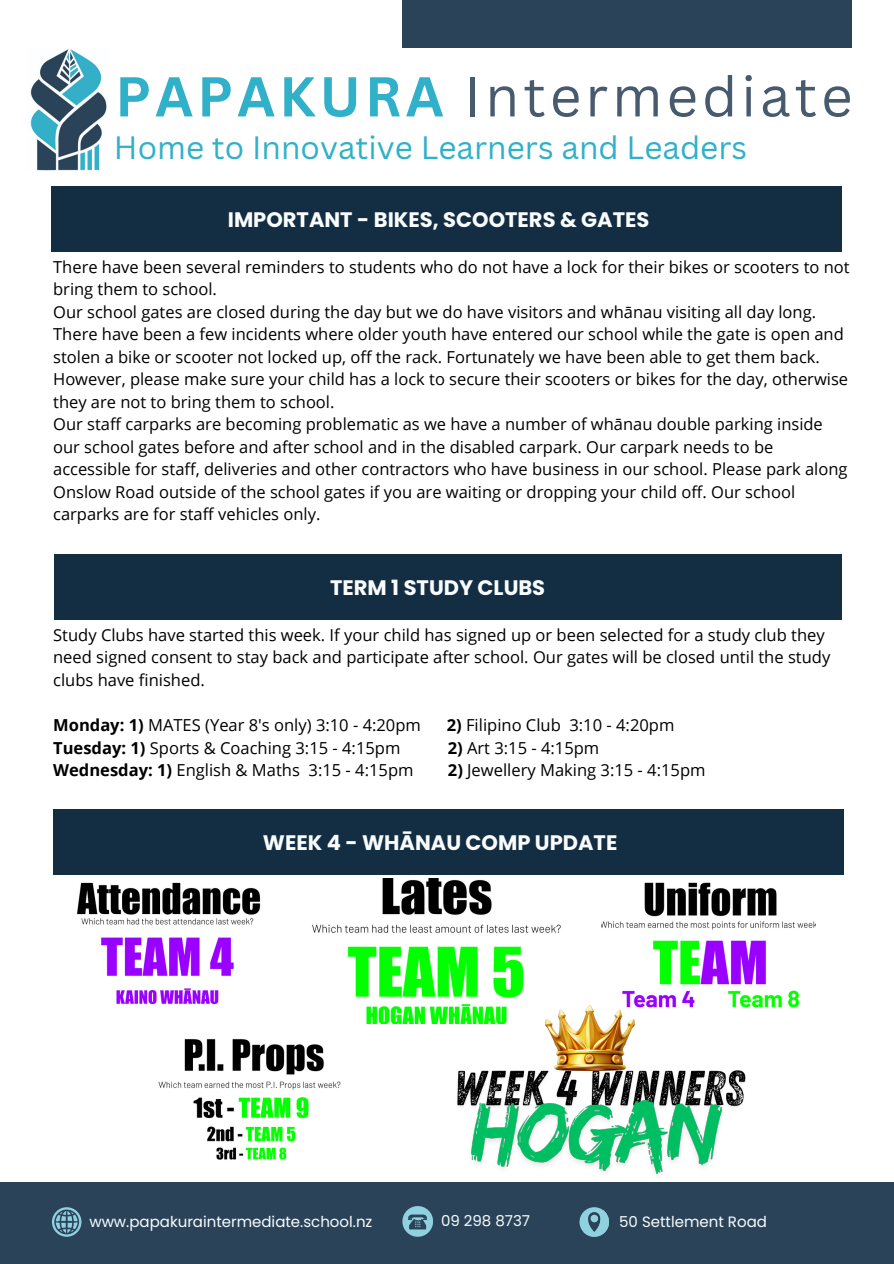
<style>
.page{position:relative;width:894px;height:1264px;background:#fff}
.page>*{position:absolute;margin:0;border:0;box-sizing:border-box;transform-origin:0 0}
.t1{font:54.9px "Canva Sans";letter-spacing:.075em;color:#485b6e}
.t2{font:31.5px "Canva Sans";color:#31b0c9}
.t3{font:700 21px "Poppins";color:#f9fcfd}
.t4{font:16.5px/22.5px "Open Sans";color:#000}
.t5{font:15px "Poppins";color:#f9fcfd}
.s1{font-weight:700;color:#31b0c9}
.s2{font-weight:700}
</style>
<div class="page">
<div style="left:0;top:1181px;width:893px;height:82px;background:#2b4359"></div>
<svg style="left:52px;top:1207px;width:29px;height:29px"></svg>
<img style="left:30px;top:49px;width:77px;height:121px">
<div style="left:402px;top:0;width:449px;height:48px;background:#2b4359"></div>
<svg style="left:402px;top:1206px;width:30px;height:30px"></svg>
<svg style="left:579px;top:1207px;width:29px;height:29px"></svg>
<div style="left:52px;top:186px;width:789px;height:66px;background:#132d42"></div>
<div style="left:54px;top:554px;width:787px;height:66px;background:#132d42"></div>
<div style="left:53px;top:809px;width:790px;height:65px;background:#132d42"></div>
<img style="left:76px;top:882px;width:185px;height:123px">
<img style="left:158px;top:1038px;width:183px;height:122px">
<img style="left:312px;top:878px;width:249px;height:145px">
<img style="left:601px;top:882px;width:214px;height:126px">
<img style="left:457px;top:1070px;width:289px;height:38px">
<img style="left:545px;top:1005px;width:88px;height:65px">
<img style="left:460px;top:1080px;width:272px;height:102px">
<p class="t1" style="left:115px;top:58px;width:738px"><span class="s1">PAPAKURA</span> Intermediate</p>
<p class="t2" style="left:114px;top:125px;width:634px">Home to Innovative Learners and Leaders</p>
<h4 class="t3" style="left:228px;top:205px;width:423px">IMPORTANT - BIKES, SCOOTERS &amp; GATES</h4>
<p class="t4" style="left:53px;top:255px;width:797px">There have been several reminders to students who do not have a lock for their bikes or scooters to not bring them to school.</p>
<p class="t4" style="left:53px;top:300px;width:796px">Our school gates are closed during the day but we do have visitors and whānau visiting all day long.<br>There have been a few incidents where older youth have entered our school while the gate is open and stolen a bike or scooter not locked up, off the rack. Fortunately we have been able to get them back.<br>However, please make sure your child has a lock to secure their scooters or bikes for the day, otherwise they are not to bring them to school.</p>
<p class="t4" style="left:53px;top:412px;width:795px">Our staff carparks are becoming problematic as we have a number of whānau double parking inside our school gates before and after school and in the disabled carpark. Our carpark needs to be accessible for staff, deliveries and other contractors who have business in our school. Please park along Onslow Road outside of the school gates if you are waiting or dropping your child off. Our school carparks are for staff vehicles only.</p>
<h5 class="t3" style="left:330px;top:573px;width:216px">TERM 1 STUDY CLUBS</h5>
<h5 class="t4" style="left:53px;top:623px;width:778px">Study Clubs have started this week. If your child has signed up or been selected for a study club they need signed consent to stay back and participate after school. Our gates will be closed until the study clubs have finished.</h5>
<p class="t4" style="left:53px;top:713px;width:369px"><span class="s2">Monday: 1)</span> MATES (Year 8's only) 3:10 - 4:20pm</p>
<p class="t4" style="left:446px;top:713px;width:229px"><span class="s2">2)</span> Filipino Club 3:10 - 4:20pm</p>
<p class="t4" style="left:53px;top:736px;width:348px"><span class="s2">Tuesday: 1)</span> Sports &amp; Coaching 3:15 - 4:15pm</p>
<p class="t4" style="left:447px;top:736px;width:153px"><span class="s2">2)</span> Art 3:15 - 4:15pm</p>
<p class="t4" style="left:53px;top:758px;width:362px"><span class="s2">Wednesday: 1)</span> English &amp; Maths 3:15 - 4:15pm</p>
<p class="t4" style="left:448px;top:758px;width:259px"><span class="s2">2)</span> Jewellery Making 3:15 - 4:15pm</p>
<p class="t3" style="left:263px;top:828px;width:356px">WEEK 4 - WHĀNAU COMP UPDATE</p>
<p class="t5" style="left:89px;top:1210px;width:284px">www.papakuraintermediate.school.nz</p>
<p class="t5" style="left:441px;top:1210px;width:91px">09 298 8737</p>
<h2 class="t5" style="left:619px;top:1210px;width:149px">50 Settlement Road</h2>
</div>
